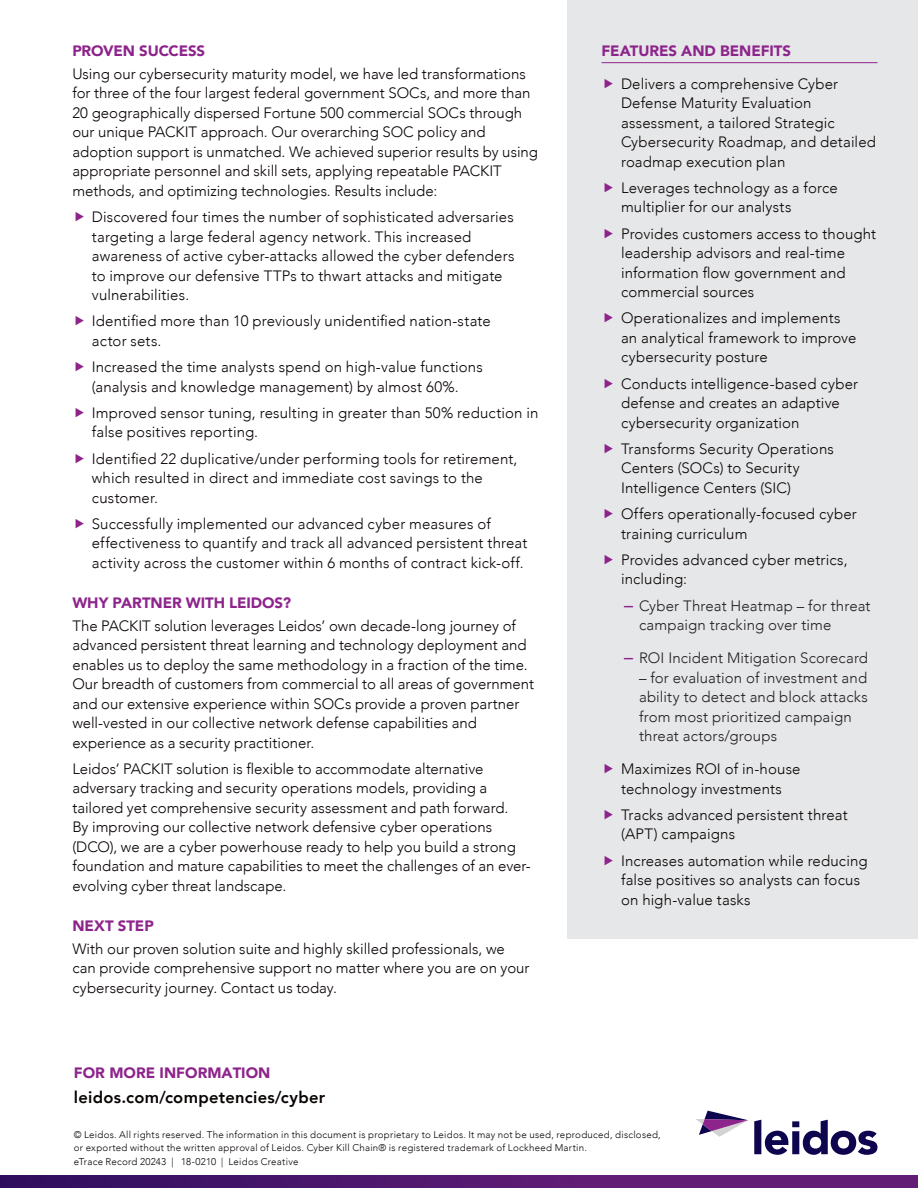
<style>
.page{position:relative;width:918px;height:1188px;background:#fff}
.page>*{position:absolute;margin:0;border:0;box-sizing:border-box;transform-origin:0 0}
.POC_info{font:800 16.5px "Avenir";letter-spacing:.02em;color:#080302}
.body{font:300 15px/19.5px "Avenir";letter-spacing:.005em;color:#080302}
.t1{font:300 15px/19.5px "Avenir";letter-spacing:.01em;color:#231f20}
.Sub-Head{font:900 15px "Avenir";letter-spacing:-.005em;color:#8d248b}
.body_bullets{font:900 15px "Avenir";color:#8d248b}
.Disclaimer{font:300 9.75px/13.5px "Avenir";letter-spacing:.025em;color:#080302}
.s1{font-weight:500;font-size:18px;color:#8d248b}
</style>
<div class="page">
<div style="left:568px;top:0;width:350px;height:939px;background:#e6e7e9"></div>
<svg style="left:754px;top:1120px;width:123px;height:35px"></svg>
<svg style="left:696px;top:1111px;width:52px;height:26px"></svg>
<hr style="left:602px;top:62px;width:276px;height:1px;background:#8d248b">
<svg style="left:0;top:1175px;width:918px;height:13px;background:#51176d"></svg>
<p class="Sub-Head" style="left:72px;top:38px;width:134px">PROVEN SUCCESS</p>
<p class="body" style="left:72px;top:64px;width:467px">Using our cybersecurity maturity model, we have led transformations for three of the four largest federal government SOCs, and more than 20 geographically dispersed Fortune 500 commercial SOCs through our unique PACKIT approach. Our overarching SOC policy and adoption support is unmatched. We achieved superior results by using appropriate personnel and skill sets, applying repeatable PACKIT methods, and optimizing technologies. Results include:</p>
<p class="body" style="left:92px;top:207px;width:424px">Discovered four times the number of sophisticated adversaries targeting a large federal agency network. This increased awareness of active cyber-attacks allowed the cyber defenders to improve our defensive TTPs to thwart attacks and mitigate vulnerabilities.</p>
<p class="body" style="left:92px;top:311px;width:401px">Identified more than 10 previously unidentified nation-state actor sets.</p>
<p class="body" style="left:92px;top:357px;width:392px">Increased the time analysts spend on high-value functions (analysis and knowledge management) by almost 60%.</p>
<p class="body" style="left:92px;top:403px;width:448px">Improved sensor tuning, resulting in greater than 50% reduction in false positives reporting.</p>
<p class="body" style="left:92px;top:449px;width:427px">Identified 22 duplicative/under performing tools for retirement, which resulted in direct and immediate cost savings to the customer.</p>
<p class="body" style="left:92px;top:514px;width:437px">Successfully implemented our advanced cyber measures of effectiveness to quantify and track all advanced persistent threat activity across the customer within 6 months of contract kick-off.</p>
<p class="Sub-Head" style="left:72px;top:589px;width:220px">WHY PARTNER WITH LEIDOS?</p>
<p class="body" style="left:72px;top:616px;width:463px">The PACKIT solution leverages Leidos’ own decade-long journey of advanced persistent threat learning and technology deployment and enables us to deploy the same methodology in a fraction of the time.<br>Our breadth of customers from commercial to all areas of government and our extensive experience within SOCs provide a proven partner well-vested in our collective network defense capabilities and experience as a security practitioner.</p>
<p class="body" style="left:72px;top:759px;width:460px">Leidos’ PACKIT solution is flexible to accommodate alternative adversary tracking and security operations models, providing a tailored yet comprehensive security assessment and path forward.<br>By improving our collective network defensive cyber operations (DCO), we are a cyber powerhouse ready to help you build a strong foundation and mature capabilities to meet the challenges of an ever&shy;evolving cyber threat landscape.</p>
<p class="Sub-Head" style="left:72px;top:912px;width:83px">NEXT STEP</p>
<p class="body" style="left:72px;top:939px;width:459px">With our proven solution suite and highly skilled professionals, we can provide comprehensive support no matter where you are on your cybersecurity journey. Contact us today.</p>
<p class="body_bullets" style="left:74px;top:1060px;width:198px">FOR MORE INFORMATION</p>
<p class="POC_info" style="left:74px;top:1085px;width:253px">leidos.com/competencies/cyber</p>
<p class="Sub-Head" style="left:602px;top:38px;width:191px">FEATURES AND BENEFITS</p>
<p class="body" style="left:621px;top:74px;width:256px">Delivers a comprehensive Cyber<br>Defense Maturity Evaluation assessment, a tailored Strategic<br>Cybersecurity Roadmap, and detailed roadmap execution plan</p>
<p class="body" style="left:621px;top:178px;width:218px">Leverages technology as a force multiplier for our analysts</p>
<p class="body" style="left:621px;top:224px;width:257px">Provides customers access to thought leadership advisors and real-time information flow government and commercial sources</p>
<p class="body" style="left:621px;top:309px;width:237px">Operationalizes and implements an analytical framework to improve cybersecurity posture</p>
<p class="body" style="left:621px;top:374px;width:239px">Conducts intelligence-based cyber defense and creates an adaptive cybersecurity organization</p>
<p class="body" style="left:621px;top:439px;width:214px">Transforms Security Operations<br>Centers (SOCs) to Security<br>Intelligence Centers (SIC)</p>
<p class="body" style="left:621px;top:504px;width:237px">Offers operationally-focused cyber training curriculum</p>
<p class="body" style="left:621px;top:550px;width:228px">Provides advanced cyber metrics, including:</p>
<p class="t1" style="left:639px;top:596px;width:233px;text-indent:-15px"><span class="s1">–</span> Cyber Threat Heatmap – for threat campaign tracking over time</p>
<p class="t1" style="left:624px;top:648px;width:246px"><span class="s1">–</span> ROI Incident Mitigation Scorecard</p>
<p class="t1" style="left:639px;top:668px;width:230px">– for evaluation of investment and ability to detect and block attacks from most prioritized campaign threat actors/groups</p>
<p class="body" style="left:621px;top:759px;width:181px">Maximizes ROI of in-house technology investments</p>
<p class="body" style="left:621px;top:805px;width:228px">Tracks advanced persistent threat (APT) campaigns</p>
<p class="body" style="left:621px;top:851px;width:248px">Increases automation while reducing false positives so analysts can focus on high-value tasks</p>
<p class="Disclaimer" style="left:74px;top:1128px;width:588px">© Leidos. All rights reserved. The information in this document is proprietary to Leidos. It may not be used, reproduced, disclosed, or exported without the written approval of Leidos. Cyber Kill Chain® is registered trademark of Lockheed Martin.</p>
<p class="Disclaimer" style="left:74px;top:1155px;width:226px">eTrace Record 20243 | 18-0210 | Leidos Creative</p>
</div>
